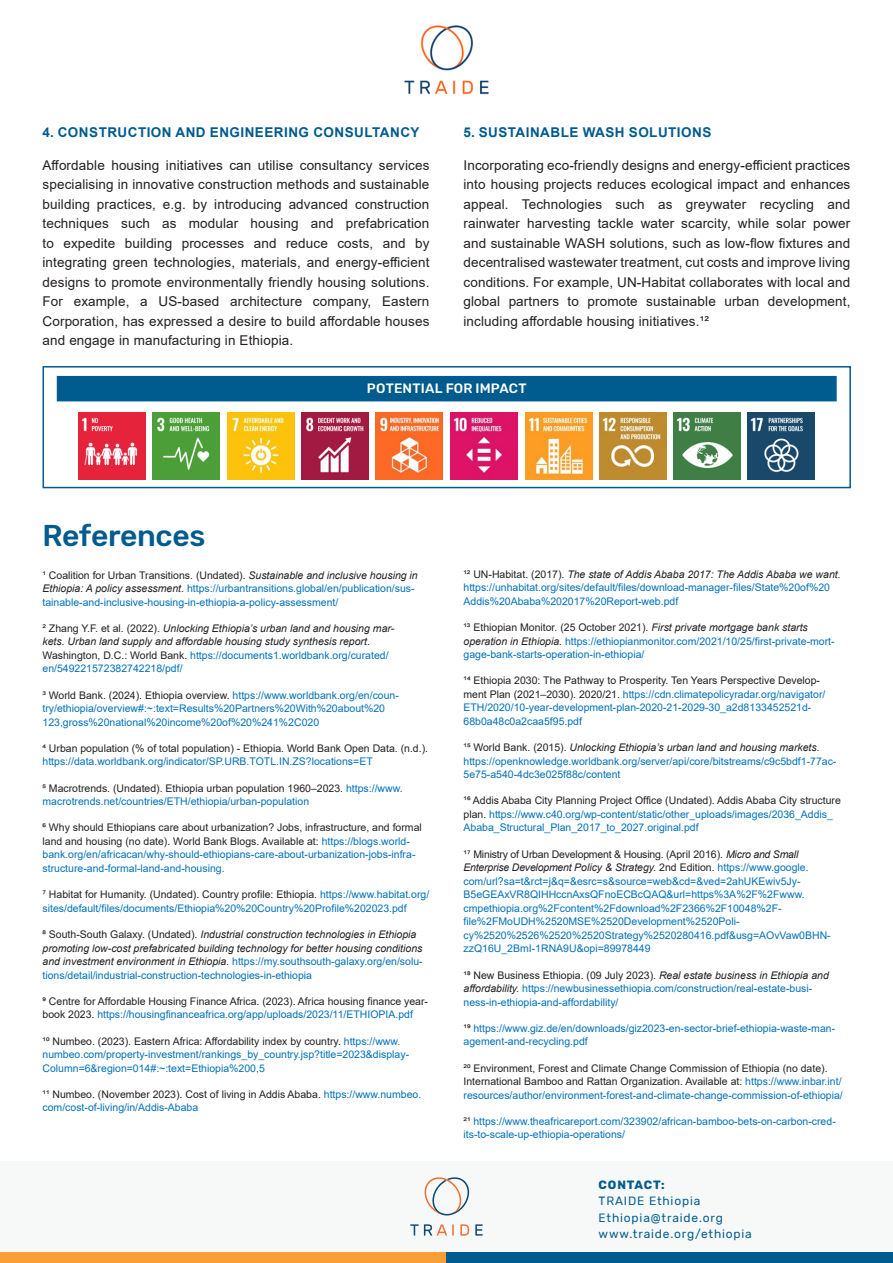
<style>
.page{position:relative;width:893px;height:1263px;background:#fff}
.page>*{position:absolute;margin:0;border:0;box-sizing:border-box;transform-origin:0 0}
.t1{font:500 30px "Rubik";letter-spacing:-.015em;color:#005b8f}
.t2{font:13.5px/19.5px "Arial";letter-spacing:.01em;color:#231f20;text-align:justify}
.t3{font:700 13.5px "Arial";letter-spacing:.035em;color:#005b8f}
.t4{font:500 13.5px "Rubik";letter-spacing:.015em;color:#fff}
.t5{font:12px/16.5px "Rubik";letter-spacing:.07em;color:#005b8f}
.t6{font:700 12px "Rubik";letter-spacing:.07em;color:#005b8f}
.t7{font:10.5px/13.5px "Arial";color:#0071bb}
.t8{font:italic 10.5px/13.5px "Arial";color:#231f20}
.t9{font:10.5px/13.5px "Arial";color:#231f20}
.s1{color:#231f20}
.s2{font-style:italic;color:#231f20}
.s3{font-style:normal}
.s4{font-style:normal;color:#0071bb}
.s5{color:#0071bb}
</style>
<div class="page">
<div style="left:57px;top:376px;width:780px;height:25px;background:#005b8f"></div>
<div style="left:43px;top:366px;width:808px;height:122px;border:2px solid #005b8f"></div>
<div style="left:0;top:1161px;width:893px;height:95px;background:#f7f8f8"></div>
<img style="left:404px;top:25px;width:85px;height:70px">
<div style="left:0;top:1252px;width:446px;height:11px;background:#f99f38"></div>
<div style="left:446px;top:1252px;width:447px;height:11px;background:#005b8f"></div>
<svg style="left:410px;top:1224px;width:44px;height:11px"></svg>
<svg style="left:460px;top:1224px;width:9px;height:11px"></svg>
<svg style="left:475px;top:1224px;width:8px;height:11px"></svg>
<svg style="left:424px;top:1177px;width:45px;height:38px"></svg>
<img style="left:78px;top:413px;width:67px;height:67px">
<img style="left:450px;top:412px;width:67px;height:67px">
<img style="left:748px;top:412px;width:67px;height:67px">
<img style="left:153px;top:413px;width:67px;height:67px">
<img style="left:600px;top:412px;width:67px;height:67px">
<img style="left:228px;top:413px;width:66px;height:67px">
<img style="left:674px;top:412px;width:67px;height:67px">
<img style="left:302px;top:413px;width:67px;height:67px">
<img style="left:375px;top:413px;width:67px;height:67px">
<img style="left:526px;top:412px;width:66px;height:67px">
<p class="t3" style="left:43px;top:123px;width:378px">4. CONSTRUCTION AND ENGINEERING CONSULTANCY</p>
<p class="t2" style="left:43px;top:155px;width:388px">Affordable housing initiatives can utilise consultancy services specialising in innovative construction methods and sustainable building practices, e.g. by introducing advanced construction techniques such as modular housing and prefabrication to expedite building processes and reduce costs, and by integrating green technologies, materials, and energy-efficient designs to promote environmentally friendly housing solutions.<br>For example, a US-based architecture company, Eastern Corporation, has expressed a desire to build affordable houses and engage in manufacturing in Ethiopia.</p>
<p class="t3" style="left:463px;top:123px;width:249px">5. SUSTAINABLE WASH SOLUTIONS</p>
<p class="t2" style="left:463px;top:155px;width:388px">Incorporating eco-friendly designs and energy-efficient practices into housing projects reduces ecological impact and enhances appeal. Technologies such as greywater recycling and rainwater harvesting tackle water scarcity, while solar power and sustainable WASH solutions, such as low-flow fixtures and decentralised wastewater treatment, cut costs and improve living conditions. For example, UN-Habitat collaborates with local and global partners to promote sustainable urban development, including affordable housing initiatives.¹²</p>
<p class="t4" style="left:367px;top:380px;width:161px">POTENTIAL FOR IMPACT</p>
<h1 class="t1" style="left:43px;top:518px;width:164px">References</h1>
<p class="t7" style="left:43px;top:568px;width:377px"><span class="s1">¹ Coalition for Urban Transitions. (Undated).</span> <span class="s2">Sustainable and inclusive housing in<br>Ethiopia: A policy assessment</span><span class="s1">.</span> https://urbantransitions.global/en/publication/sus&shy;tainable-and-inclusive-housing-in-ethiopia-a-policy-assessment/</p>
<p class="t8" style="left:43px;top:622px;width:353px"><span class="s3">² Zhang Y.F. et al. (2022).</span> Unlocking Ethiopia’s urban land and housing mar&shy;kets. Urban land supply and affordable housing study synthesis report<span class="s3">.<br>Washington, D.C.: World Bank.</span> <span class="s4">https://documents1.worldbank.org/curated/ en/549221572382742218/pdf/</span></p>
<p class="t7" style="left:43px;top:688px;width:358px"><span class="s1">³ World Bank. (2024). Ethiopia overview.</span> https://www.worldbank.org/en/coun&shy;try/ethiopia/overview#:~:text=Results%20Partners%20With%20about%20<br>123,gross%20national%20income%20of%20%241%2C020</p>
<p class="t9" style="left:43px;top:741px;width:387px">⁴ Urban population (% of total population) - Ethiopia. World Bank Open Data. (n.d.).</p>
<p class="t7" style="left:43px;top:755px;width:332px">https://data.worldbank.org/indicator/SP.URB.TOTL.IN.ZS?locations=ET</p>
<p class="t7" style="left:43px;top:781px;width:362px"><span class="s1">⁵ Macrotrends. (Undated). Ethiopia urban population 1960–2023.</span> https://www. macrotrends.net/countries/ETH/ethiopia/urban-population</p>
<p class="t7" style="left:43px;top:821px;width:381px"><span class="s1">⁶ Why should Ethiopians care about urbanization? Jobs, infrastructure, and formal land and housing (no date). World Bank Blogs. Available at:</span> https://blogs.world&shy;bank.org/en/africacan/why-should-ethiopians-care-about-urbanization-jobs-infra&shy;structure-and-formal-land-and-housing.</p>
<p class="t7" style="left:43px;top:888px;width:388px"><span class="s1">⁷ Habitat for Humanity. (Undated). Country profile: Ethiopia.</span> https://www.habitat.org/ sites/default/files/documents/Ethiopia%20%20Country%20Profile%202023.pdf</p>
<p class="t8" style="left:43px;top:928px;width:382px"><span class="s3">⁸ South-South Galaxy. (Undated).</span> Industrial construction technologies in Ethiopia promoting low-cost prefabricated building technology for better housing conditions and investment environment in Ethiopia. <span class="s4">https://my.southsouth-galaxy.org/en/solu&shy;tions/detail/industrial-construction-technologies-in-ethiopia</span></p>
<p class="t9" style="left:43px;top:994px;width:387px">⁹ Centre for Affordable Housing Finance Africa. (2023). Africa housing finance year&shy;book 2023. <span class="s5">https://housingfinanceafrica.org/app/uploads/2023/11/ETHIOPIA.pdf</span></p>
<p class="t7" style="left:43px;top:1034px;width:368px"><span class="s1">¹⁰ Numbeo. (2023). Eastern Africa: Affordability index by country.</span> https://www. numbeo.com/property-investment/rankings_by_country.jsp?title=2023&amp;display-<br>Column=6&amp;region=014#:~:text=Ethiopia%200,5</p>
<p class="t7" style="left:43px;top:1087px;width:380px"><span class="s1">¹¹ Numbeo. (November 2023). Cost of living in Addis Ababa.</span> https://www.numbeo. com/cost-of-living/in/Addis-Ababa</p>
<p class="t7" style="left:463px;top:567px;width:379px"><span class="s1">¹² UN-Habitat. (2017).</span> <span class="s2">The state of Addis Ababa 2017: The Addis Ababa we want. </span>https://unhabitat.org/sites/default/files/download-manager-files/State%20of%20<br>Addis%20Ababa%202017%20Report-web.pdf</p>
<p class="t7" style="left:463px;top:621px;width:373px"><span class="s1">¹³ Ethiopian Monitor. (25 October 2021).</span> <span class="s2">First private mortgage bank starts operation in Ethiopia.</span> https://ethiopianmonitor.com/2021/10/25/first-private-mort&shy;gage-bank-starts-operation-in-ethiopia/</p>
<p class="t7" style="left:463px;top:674px;width:363px"><span class="s1">¹⁴ Ethiopia 2030: The Pathway to Prosperity. Ten Years Perspective Develop&shy;ment Plan (2021–2030). 2020/21.</span> https://cdn.climatepolicyradar.org/navigator/ ETH/2020/10-year-development-plan-2020-21-2029-30_a2d8133452521d-68b0a48c0a2caa5f95.pdf</p>
<p class="t7" style="left:463px;top:741px;width:374px"><span class="s1">¹⁵ World Bank. (2015).</span> <span class="s2">Unlocking Ethiopia’s urban land and housing markets. </span>https://openknowledge.worldbank.org/server/api/core/bitstreams/c9c5bdf1-77ac-<br>5e75-a540-4dc3e025f88c/content</p>
<p class="t7" style="left:463px;top:794px;width:379px"><span class="s1">¹⁶ Addis Ababa City Planning Project Office (Undated). Addis Ababa City structure plan.</span> https://www.c40.org/wp-content/static/other_uploads/images/2036_Addis_<br>Ababa_Structural_Plan_2017_to_2027.original.pdf</p>
<p class="t7" style="left:463px;top:847px;width:369px"><span class="s1">¹⁷ Ministry of Urban Development &amp; Housing. (April 2016).</span> <span class="s2">Micro and Small Enterprise Development Policy &amp; Strategy.</span> <span class="s1">2nd Edition.</span> https://www.google. com/url?sa=t&amp;rct=j&amp;q=&amp;esrc=s&amp;source=web&amp;cd=&amp;ved=2ahUKEwiv5Jy-B5eGEAxVR8QIHHccnAxsQFnoECBcQAQ&amp;url=https%3A%2F%2Fwww. cmpethiopia.org%2Fcontent%2Fdownload%2F2366%2F10048%2F&shy;file%2FMoUDH%2520MSE%2520Development%2520Poli&shy;cy%2520%2526%2520%2520Strategy%2520280416.pdf&amp;usg=AOvVaw0BHN&shy;zzQ16U_2BmI-1RNA9U&amp;opi=89978449</p>
<p class="t7" style="left:463px;top:968px;width:367px"><span class="s1">¹⁸ New Business Ethiopia. (09 July 2023).</span> <span class="s2">Real estate business in Ethiopia and affordability.</span> https://newbusinessethiopia.com/construction/real-estate-busi&shy;ness-in-ethiopia-and-affordability/</p>
<p class="t7" style="left:463px;top:1021px;width:373px"><span class="s1">¹⁹</span> https://www.giz.de/en/downloads/giz2023-en-sector-brief-ethiopia-waste-man&shy;agement-and-recycling.pdf</p>
<p class="t9" style="left:463px;top:1061px;width:381px">²⁰ Environment, Forest and Climate Change Commission of Ethiopia (no date).<br>International Bamboo and Rattan Organization. Available at: <span class="s5">https://www.inbar.int/ resources/author/environment-forest-and-climate-change-commission-of-ethiopia/</span></p>
<p class="t7" style="left:463px;top:1114px;width:374px"><span class="s1">²¹</span> https://www.theafricareport.com/323902/african-bamboo-bets-on-carbon-cred&shy;its-to-scale-up-ethiopia-operations/</p>
<p class="t6" style="left:599px;top:1178px;width:68px">CONTACT:</p>
<p class="t5" style="left:599px;top:1193px;width:155px">TRAIDE Ethiopia<br>Ethiopia@traide.org www.traide.org/ethiopia</p>
</div>
